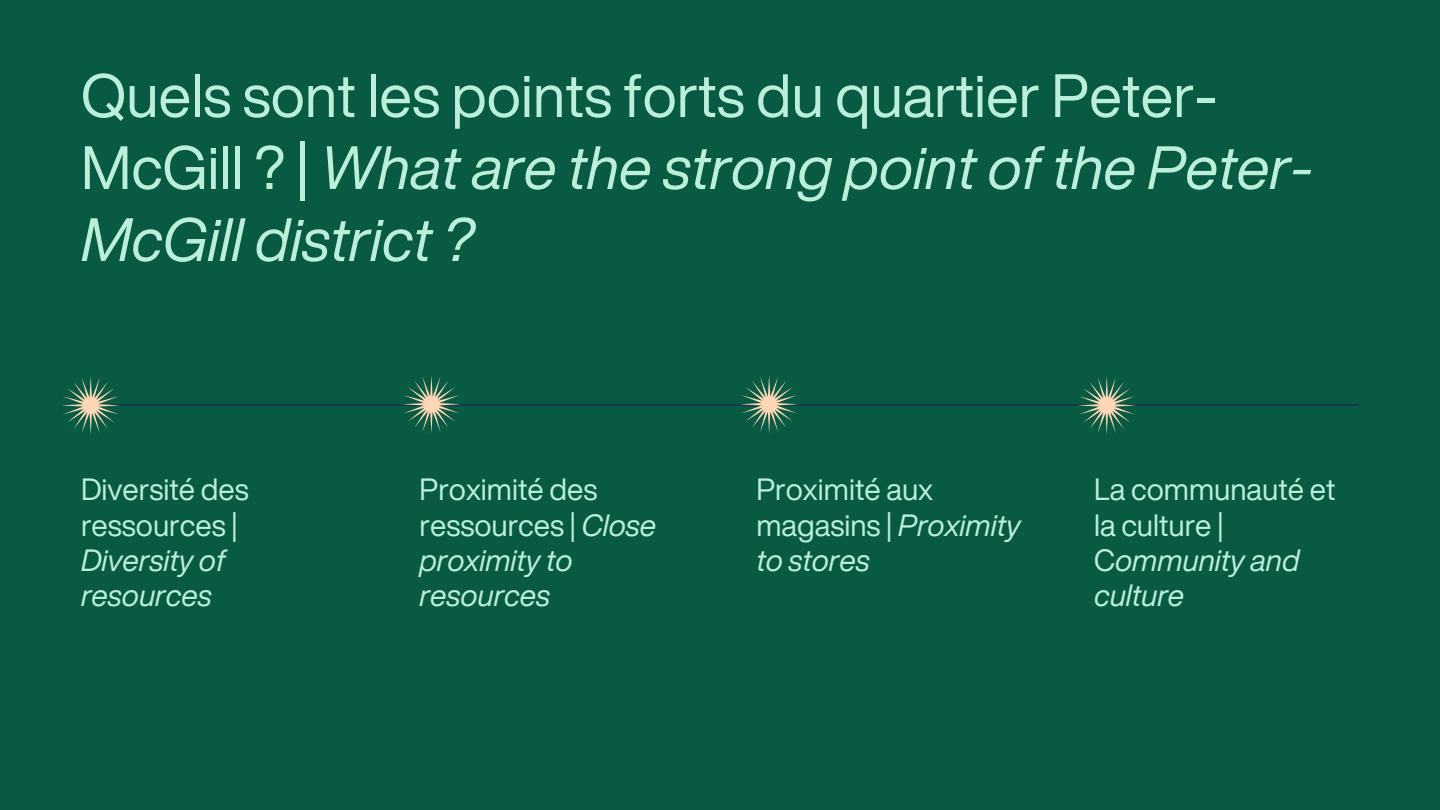
<style>
.page{position:relative;width:1440px;height:810px;background:#085b42}
.page>*{position:absolute;margin:0;border:0;box-sizing:border-box;transform-origin:0 0}
.t1{font:60px/72px "Helvetica Now Display";color:#bbefda}
.t2{font:30px/35.2px "Helvetica Now Display";color:#bbefda}
.t3{font:italic 30px/35.2px "Helvetica Now Display";color:#bbefda}
.s1{font-style:italic}
.s2{font-style:normal}
</style>
<div class="page">
<hr style="left:81px;top:405px;width:1278px;height:1px;background:#201b57">
<svg style="left:402px;top:375px;width:59px;height:58px"></svg>
<svg style="left:740px;top:375px;width:59px;height:58px"></svg>
<svg style="left:1077px;top:376px;width:59px;height:58px"></svg>
<svg style="left:62px;top:376px;width:58px;height:58px"></svg>
<h1 class="t1" style="left:81px;top:58px;width:1233px">Quels sont les points forts du quartier Peter-<br>McGill ? | <span class="s1">What are the strong point of the Peter-<br>McGill district ?</span></h1>
<p class="t2" style="left:81px;top:471px;width:169px">Diversité des ressources |<br><span class="s1">Diversity of resources</span></p>
<p class="t3" style="left:419px;top:471px;width:238px"><span class="s2">Proximité des ressources |</span> Close proximity to resources</p>
<p class="t2" style="left:1094px;top:471px;width:243px">La communauté et la culture |<br>C<span class="s1">ommunity and culture</span></p>
<p class="t2" style="left:756px;top:471px;width:266px">Proximité aux magasins | <span class="s1">Proximity to stores</span></p>
</div>
